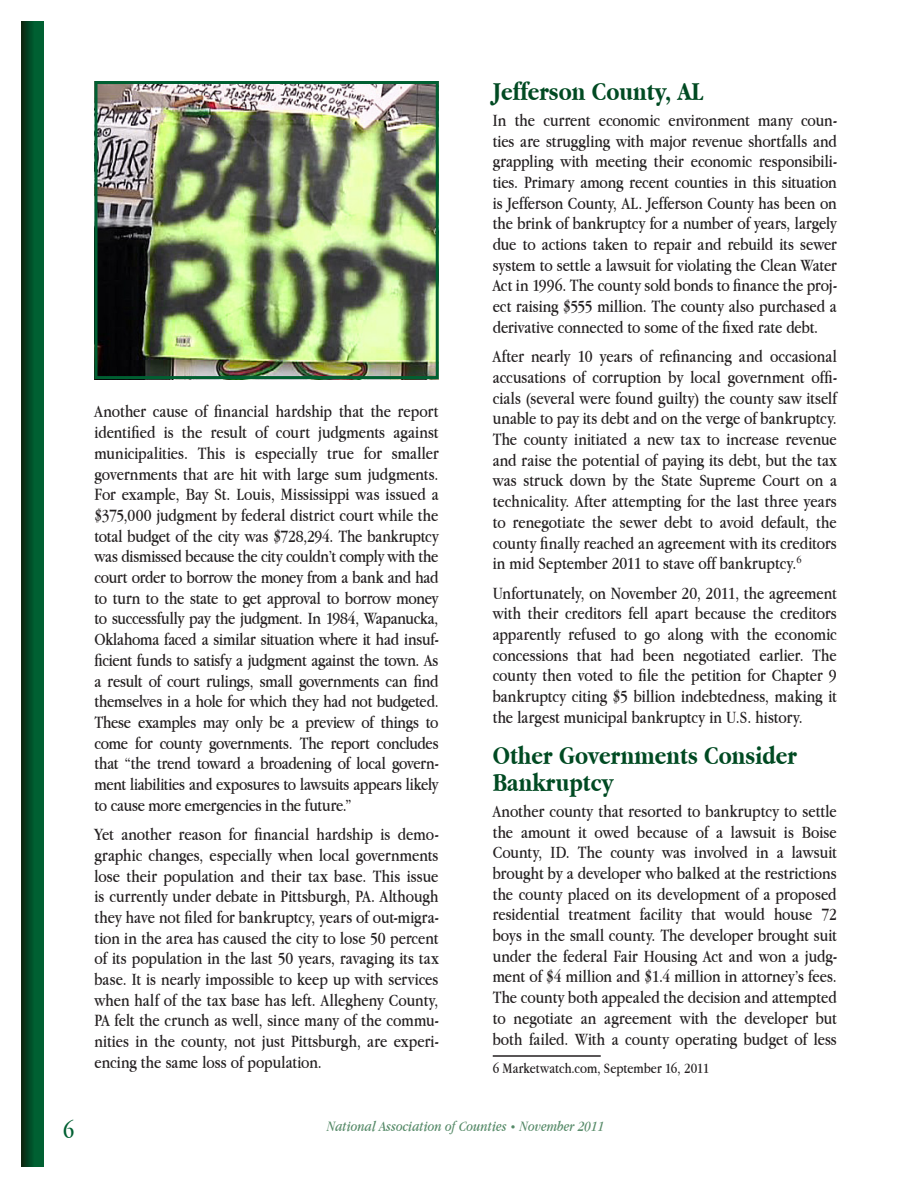
<style>
.page{position:relative;width:918px;height:1188px;background:#fff}
.page>*{position:absolute;margin:0;border:0;box-sizing:border-box;transform-origin:0 0}
.Section{font:700 27px/27px "Apple Garamond";color:#004a22}
.t1{font:25.5px "Apple Garamond";color:#006032}
.basic_body_text{font:18px/20.7px "Apple Garamond";letter-spacing:-.005em;color:#231f20;text-align:justify}
.t2{font:italic 15px "Apple Garamond";letter-spacing:.005em;color:#568a68}
.endnotes{font:15px "Apple Garamond";color:#231f20}
.s1{font-size:11.25px}
</style>
<div class="page">
<svg style="left:22px;top:22px;width:21px;height:1144px"></svg>
<hr style="left:493px;top:1055px;width:108px;height:2px;background:#231f20">
<img style="left:98px;top:85px;width:337px;height:290px">
<div style="left:94px;top:81px;width:345px;height:298px;border:3px solid #006032"></div>
<h2 class="t1" style="left:63px;top:1115px;width:13px">6</h2>
<p class="basic_body_text" style="left:94px;top:401px;width:346px">Another cause of financial hardship that the report identified is the result of court judgments against municipalities. This is especially true for smaller governments that are hit with large sum judgments.<br>For example, Bay St. Louis, Mississippi was issued a $375,000 judgment by federal district court while the total budget of the city was $728,294. The bankruptcy was dismissed because the city couldn’t comply with the court order to borrow the money from a bank and had to turn to the state to get approval to borrow money to successfully pay the judgment. In 1984, Wapanucka, Oklahoma faced a similar situation where it had insuf&shy;ficient funds to satisfy a judgment against the town. As a result of court rulings, small governments can find themselves in a hole for which they had not budgeted.<br>These examples may only be a preview of things to come for county governments. The report concludes that “the trend toward a broadening of local govern&shy;ment liabilities and exposures to lawsuits appears likely to cause more emergencies in the future.”</p>
<p class="basic_body_text" style="left:94px;top:824px;width:346px">Yet another reason for financial hardship is demo&shy;graphic changes, especially when local governments lose their population and their tax base. This issue is currently under debate in Pittsburgh, PA. Although they have not filed for bankruptcy, years of out-migra&shy;tion in the area has caused the city to lose 50 percent of its population in the last 50 years, ravaging its tax base. It is nearly impossible to keep up with services when half of the tax base has left. Allegheny County, PA felt the crunch as well, since many of the commu&shy;nities in the county, not just Pittsburgh, are experi&shy;encing the same loss of population.</p>
<p class="Section" style="left:493px;top:78px;width:212px">Jefferson County, AL</p>
<p class="basic_body_text" style="left:493px;top:109px;width:346px">In the current economic environment many coun&shy;ties are struggling with major revenue shortfalls and grappling with meeting their economic responsibili&shy;ties. Primary among recent counties in this situation is Jefferson County, AL. Jefferson County has been on the brink of bankruptcy for a number of years, largely due to actions taken to repair and rebuild its sewer system to settle a lawsuit for violating the Clean Water Act in 1996. The county sold bonds to finance the proj&shy;ect raising $555 million. The county also purchased a derivative connected to some of the fixed rate debt.</p>
<p class="basic_body_text" style="left:493px;top:346px;width:346px">After nearly 10 years of refinancing and occasional accusations of corruption by local government offi&shy;cials (several were found guilty) the county saw itself unable to pay its debt and on the verge of bankruptcy.<br>The county initiated a new tax to increase revenue and raise the potential of paying its debt, but the tax was struck down by the State Supreme Court on a technicality. After attempting for the last three years to renegotiate the sewer debt to avoid default, the county finally reached an agreement with its creditors in mid September 2011 to stave off bankruptcy.<sup>6</sup></p>
<p class="basic_body_text" style="left:493px;top:582px;width:346px">Unfortunately, on November 20, 2011, the agreement with their creditors fell apart because the creditors apparently refused to go along with the economic concessions that had been negotiated earlier. The county then voted to file the petition for Chapter 9 bankruptcy citing $5 billion indebtedness, making it the largest municipal bankruptcy in U.S. history.</p>
<p class="Section" style="left:493px;top:742px;width:306px">Other Governments Consider<br>Bankruptcy</p>
<p class="basic_body_text" style="left:493px;top:800px;width:346px">Another county that resorted to bankruptcy to settle the amount it owed because of a lawsuit is Boise County, ID. The county was involved in a lawsuit brought by a developer who balked at the restrictions the county placed on its development of a proposed residential treatment facility that would house 72 boys in the small county. The developer brought suit under the federal Fair Housing Act and won a judg&shy;ment of $4 million and $1.4 million in attorney’s fees.<br>The county both appealed the decision and attempted to negotiate an agreement with the developer but both failed. With a county operating budget of less</p>
<p class="endnotes" style="left:493px;top:1060px;width:218px">6 Marketwatch.com, September 16, 2011</p>
<p class="t2" style="left:327px;top:1117px;width:279px">National Association of Counties <span class="s1">•</span> November 2011</p>
</div>
